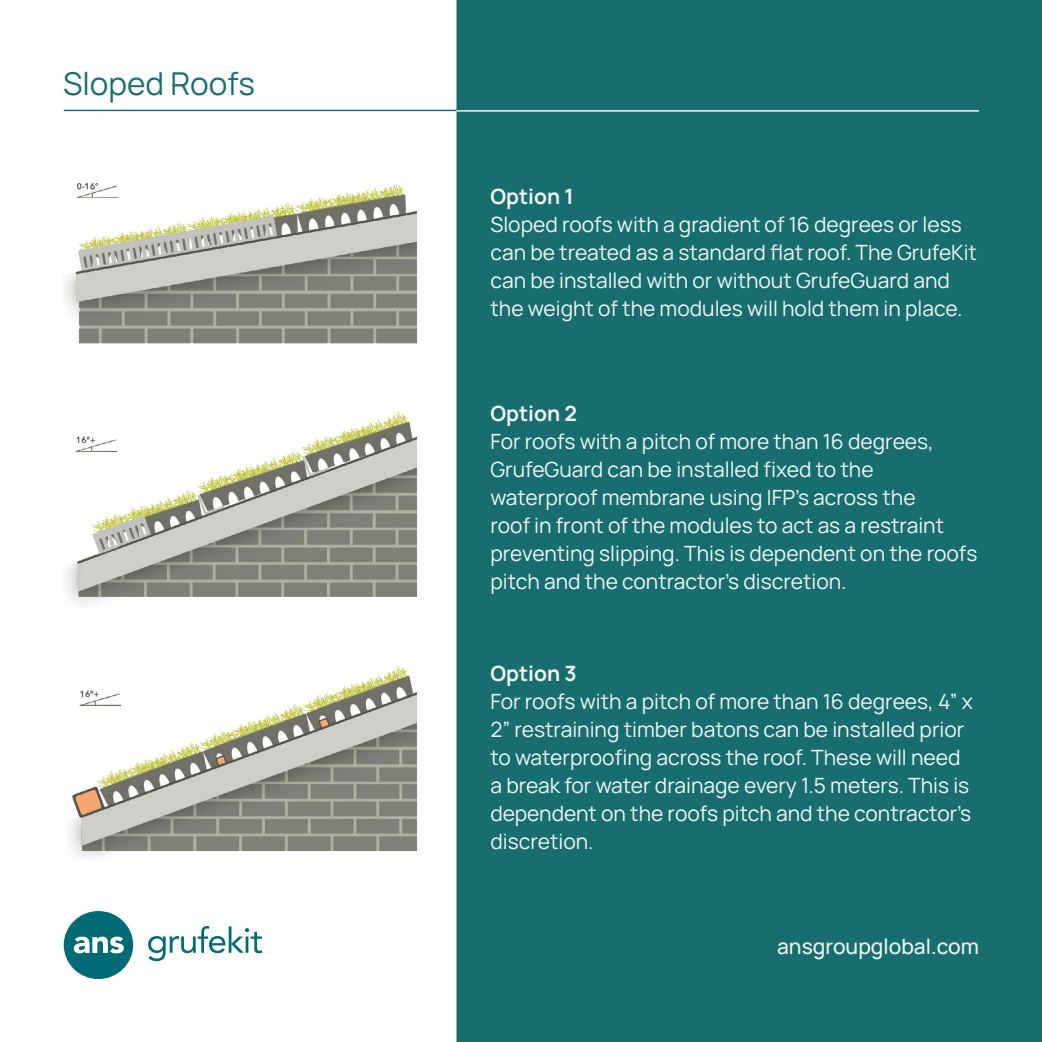
<style>
.page{position:relative;width:1042px;height:1042px;background:#fff}
.page>*{position:absolute;margin:0;border:0;box-sizing:border-box;transform-origin:0 0}
.t1{font:31.5px "Manrope";color:#186e6e}
.t2{font:21px/28px "Manrope";color:#f2f6f7}
.t3{font:700 21px "Manrope";color:#f2f6f7}
.t4{font:500 21px "Manrope";color:#f2f6f7}
</style>
<div class="page">
<div style="left:456px;top:0;width:586px;height:1042px;background:#186e6e;border:2px solid #186e6e"></div>
<svg style="left:64px;top:911px;width:69px;height:68px"></svg>
<svg style="left:148px;top:926px;width:114px;height:35px"></svg>
<hr style="left:64px;top:110px;width:457px;height:1px;background:#186e6e">
<hr style="left:456px;top:110px;width:523px;height:2px;background:#f2f6f7">
<img style="left:65px;top:183px;width:352px;height:161px">
<img style="left:66px;top:412px;width:351px;height:191px">
<img style="left:70px;top:666px;width:347px;height:191px">
<h1 class="t1" style="left:63px;top:61px;width:194px">Sloped Roofs</h1>
<p class="t3" style="left:490px;top:182px;width:85px">Option 1</p>
<p class="t2" style="left:490px;top:210px;width:488px">Sloped roofs with a gradient of 16 degrees or less can be treated as a standard flat roof. The GrufeKit can be installed with or without GrufeGuard and the weight of the modules will hold them in place.</p>
<p class="t3" style="left:490px;top:399px;width:88px">Option 2</p>
<p class="t2" style="left:490px;top:427px;width:488px">For roofs with a pitch of more than 16 degrees, GrufeGuard can be installed fixed to the waterproof membrane using IFP’s across the<br>roof in front of the modules to act as a restraint preventing slipping. This is dependent on the roofs pitch and the contractor’s discretion.</p>
<p class="t3" style="left:490px;top:659px;width:88px">Option 3</p>
<p class="t2" style="left:490px;top:687px;width:484px">For roofs with a pitch of more than 16 degrees, 4” x 2” restraining timber batons can be installed prior to waterproofing across the roof. These will need a break for water drainage every 1.5 meters. This is dependent on the roofs pitch and the contractor’s discretion.</p>
<p class="t4" style="left:777px;top:932px;width:203px">ansgroupglobal.com</p>
</div>
